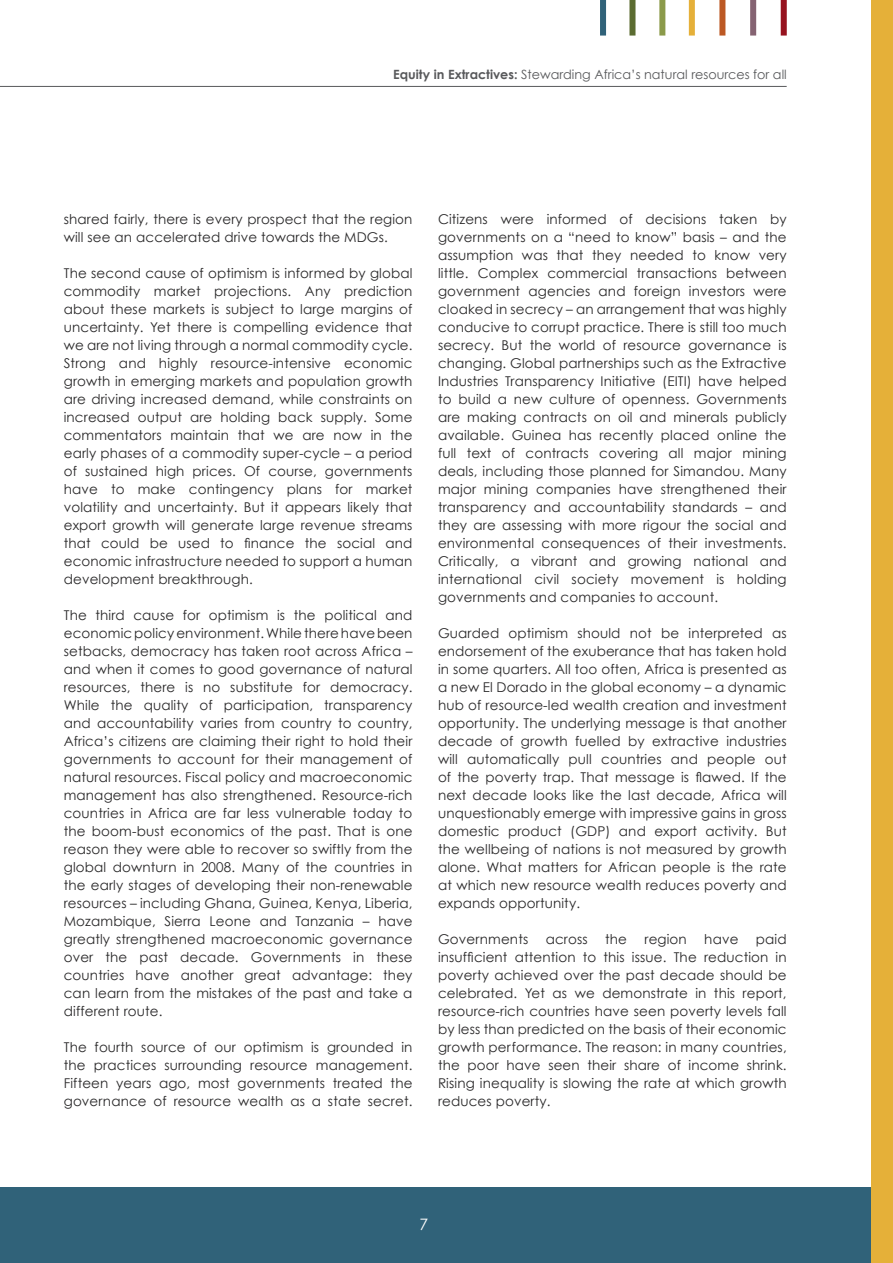
<style>
.page{position:relative;width:893px;height:1263px;background:#fff}
.page>*{position:absolute;margin:0;border:0;box-sizing:border-box;transform-origin:0 0}
.t1{font:15.75px "Century Gothic";color:#fff}
.t2{font:13.5px/18px "Century Gothic";letter-spacing:.01em;color:#292829;text-align:justify}
.t3{font:12.75px "Century Gothic";color:#58595b}
.s1{font-weight:700}
</style>
<div class="page">
<div style="left:600px;top:0;width:6px;height:36px;background:#306279"></div>
<div style="left:659px;top:0;width:6px;height:36px;background:#8b9a4a"></div>
<div style="left:629px;top:0;width:6px;height:36px;background:#5b6c31"></div>
<div style="left:689px;top:0;width:6px;height:36px;background:#e5b039"></div>
<div style="left:719px;top:0;width:6px;height:36px;background:#bc5823"></div>
<div style="left:750px;top:0;width:6px;height:36px;background:#856372"></div>
<div style="left:781px;top:0;width:6px;height:36px;background:#97131f"></div>
<hr style="left:0;top:86px;width:787px;height:1px;background:#58595b">
<div style="left:0;top:1188px;width:893px;height:75px;background:#306279"></div>
<div style="left:871px;top:0;width:22px;height:1263px;background:#e5b039"></div>
<p class="t3" style="left:393px;top:67px;width:395px"><span class="s1">Equity in Extractives:</span> Stewarding Africa’s natural resources for all</p>
<p class="t2" style="left:64px;top:210px;width:350px">shared fairly, there is every prospect that the region will see an accelerated drive towards the MDGs.</p>
<p class="t2" style="left:64px;top:264px;width:350px">The second cause of optimism is informed by global commodity market projections. Any prediction about these markets is subject to large margins of uncertainty. Yet there is compelling evidence that we are not living through a normal commodity cycle.<br>Strong and highly resource-intensive economic growth in emerging markets and population growth are driving increased demand, while constraints on increased output are holding back supply. Some commentators maintain that we are now in the early phases of a commodity super-cycle – a period of sustained high prices. Of course, governments have to make contingency plans for market volatility and uncertainty. But it appears likely that export growth will generate large revenue streams that could be used to finance the social and economic infrastructure needed to support a human development breakthrough.</p>
<p class="t2" style="left:64px;top:606px;width:350px">The third cause for optimism is the political and economic policy environment. While there have been setbacks, democracy has taken root across Africa – and when it comes to good governance of natural resources, there is no substitute for democracy.<br>While the quality of participation, transparency and accountability varies from country to country, Africa’s citizens are claiming their right to hold their governments to account for their management of natural resources. Fiscal policy and macroeconomic management has also strengthened. Resource-rich countries in Africa are far less vulnerable today to the boom-bust economics of the past. That is one reason they were able to recover so swiftly from the global downturn in 2008. Many of the countries in the early stages of developing their non-renewable resources – including Ghana, Guinea, Kenya, Liberia, Mozambique, Sierra Leone and Tanzania – have greatly strengthened macroeconomic governance over the past decade. Governments in these countries have another great advantage: they can learn from the mistakes of the past and take a different route.</p>
<p class="t2" style="left:64px;top:1038px;width:350px">The fourth source of our optimism is grounded in the practices surrounding resource management.<br>Fifteen years ago, most governments treated the governance of resource wealth as a state secret.</p>
<p class="t2" style="left:438px;top:210px;width:350px">Citizens were informed of decisions taken by governments on a “need to know” basis – and the assumption was that they needed to know very little. Complex commercial transactions between government agencies and foreign investors were cloaked in secrecy – an arrangement that was highly conducive to corrupt practice. There is still too much secrecy. But the world of resource governance is changing. Global partnerships such as the Extractive Industries Transparency Initiative (EITI) have helped to build a new culture of openness. Governments are making contracts on oil and minerals publicly available. Guinea has recently placed online the full text of contracts covering all major mining deals, including those planned for Simandou. Many major mining companies have strengthened their transparency and accountability standards – and they are assessing with more rigour the social and environmental consequences of their investments.<br>Critically, a vibrant and growing national and international civil society movement is holding governments and companies to account.</p>
<p class="t2" style="left:438px;top:624px;width:350px">Guarded optimism should not be interpreted as endorsement of the exuberance that has taken hold in some quarters. All too often, Africa is presented as a new El Dorado in the global economy – a dynamic hub of resource-led wealth creation and investment opportunity. The underlying message is that another decade of growth fuelled by extractive industries will automatically pull countries and people out of the poverty trap. That message is flawed. If the next decade looks like the last decade, Africa will unquestionably emerge with impressive gains in gross domestic product (GDP) and export activity. But the wellbeing of nations is not measured by growth alone. What matters for African people is the rate at which new resource wealth reduces poverty and expands opportunity.</p>
<p class="t2" style="left:438px;top:930px;width:92px">Governments</p>
<p class="t2" style="left:546px;top:930px;width:43px">across</p>
<p class="t2" style="left:605px;top:930px;width:23px">the</p>
<p class="t2" style="left:644px;top:930px;width:44px">region</p>
<p class="t2" style="left:704px;top:930px;width:36px">have</p>
<p class="t2" style="left:438px;top:930px;width:350px;text-indent:318px">paid insufficient attention to this issue. The reduction in poverty achieved over the past decade should be celebrated. Yet as we demonstrate in this report, resource-rich countries have seen poverty levels fall by less than predicted on the basis of their economic growth performance. The reason: in many countries, the poor have seen their share of income shrink.<br>Rising inequality is slowing the rate at which growth reduces poverty.</p>
<p class="t1" style="left:420px;top:1214px;width:10px">7</p>
</div>
